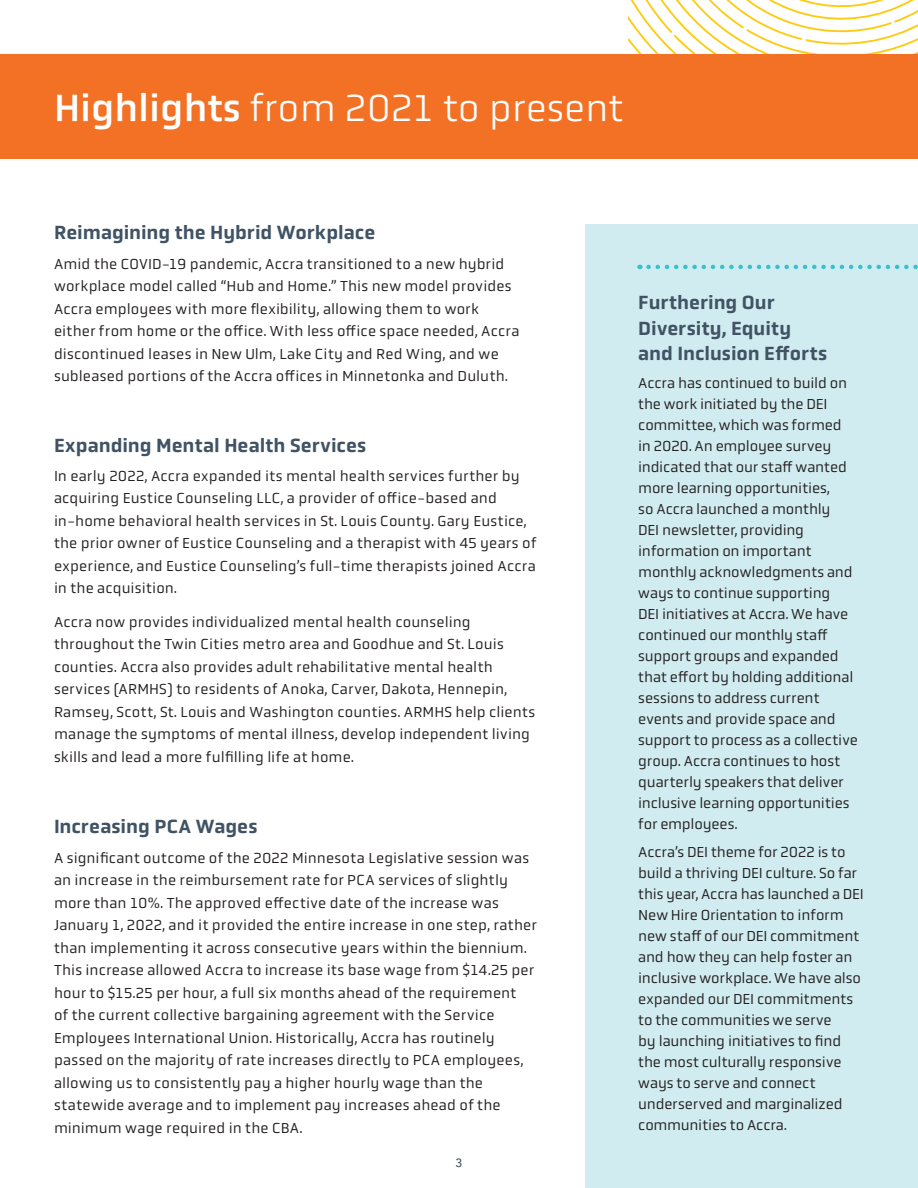
<style>
.page{position:relative;width:918px;height:1188px;background:#fff}
.page>*{position:absolute;margin:0;border:0;box-sizing:border-box;transform-origin:0 0}
.Page_Headline{font:300 39px "Obvia";color:#fff}
.Body_Header{font:500 19.5px/25.5px "Obvia";color:#405364}
.Body_copy{font:15px/22.5px "Obvia";letter-spacing:.01em;color:#231f20}
.Side_Bar_Text{font:15px/21px "Obvia";letter-spacing:-.01em;color:#231f20}
.t1{font:500 12px "Avenir";color:#405364}
.s1{font-weight:400}
</style>
<div class="page">
<svg style="left:629px;top:0;width:289px;height:54px"></svg>
<div style="left:585px;top:225px;width:333px;height:963px;background:#d1ecf0"></div>
<div style="left:0;top:54px;width:918px;height:105px;background:#f37124"></div>
<svg style="left:649px;top:265px;width:269px;height:4px"></svg>
<p class="Page_Headline" style="left:54px;top:85px;width:571px"><span class="s1">Highlights</span> from 2021 to present</p>
<p class="Body_Header" style="left:54px;top:220px;width:323px">Reimagining the Hybrid Workplace</p>
<p class="Body_copy" style="left:54px;top:252px;width:467px">Amid the COVID-19 pandemic, Accra transitioned to a new hybrid workplace model called “Hub and Home.” This new model provides Accra employees with more flexibility, allowing them to work either from home or the office. With less office space needed, Accra discontinued leases in New Ulm, Lake City and Red Wing, and we subleased portions of the Accra offices in Minnetonka and Duluth.</p>
<p class="Body_Header" style="left:54px;top:432px;width:314px">Expanding Mental Health Services</p>
<p class="Body_copy" style="left:54px;top:465px;width:484px">In early 2022, Accra expanded its mental health services further by acquiring Eustice Counseling LLC, a provider of office-based and in-home behavioral health services in St. Louis County. Gary Eustice, the prior owner of Eustice Counseling and a therapist with 45 years of experience, and Eustice Counseling’s full-time therapists joined Accra in the acquisition.</p>
<p class="Body_copy" style="left:54px;top:611px;width:483px">Accra now provides individualized mental health counseling throughout the Twin Cities metro area and Goodhue and St. Louis counties. Accra also provides adult rehabilitative mental health services (ARMHS) to residents of Anoka, Carver, Dakota, Hennepin, Ramsey, Scott, St. Louis and Washington counties. ARMHS help clients manage the symptoms of mental illness, develop independent living skills and lead a more fulfilling life at home.</p>
<p class="Body_Header" style="left:54px;top:814px;width:205px">Increasing PCA Wages</p>
<p class="Body_copy" style="left:54px;top:846px;width:484px">A significant outcome of the 2022 Minnesota Legislative session was an increase in the reimbursement rate for PCA services of slightly more than 10%. The approved effective date of the increase was January 1, 2022, and it provided the entire increase in one step, rather than implementing it across consecutive years within the biennium.<br>This increase allowed Accra to increase its base wage from $14.25 per hour to $15.25 per hour, a full six months ahead of the requirement<br>of the current collective bargaining agreement with the Service Employees International Union. Historically, Accra has routinely passed on the majority of rate increases directly to PCA employees, allowing us to consistently pay a higher hourly wage than the statewide average and to implement pay increases ahead of the minimum wage required in the CBA.</p>
<p class="t1" style="left:456px;top:1152px;width:8px">3</p>
<p class="Body_Header" style="left:638px;top:290px;width:191px">Furthering Our<br>Diversity, Equity and Inclusion Efforts</p>
<p class="Side_Bar_Text" style="left:638px;top:373px;width:221px">Accra has continued to build on the work initiated by the DEI committee, which was formed in 2020. An employee survey indicated that our staff wanted more learning opportunities,<br>so Accra launched a monthly<br>DEI newsletter, providing information on important monthly acknowledgments and ways to continue supporting<br>DEI initiatives at Accra. We have continued our monthly staff support groups and expanded that effort by holding additional sessions to address current events and provide space and support to process as a collective group. Accra continues to host quarterly speakers that deliver inclusive learning opportunities for employees.</p>
<p class="Side_Bar_Text" style="left:638px;top:841px;width:227px">Accra’s DEI theme for 2022 is to build a thriving DEI culture. So far this year, Accra has launched a DEI<br>New Hire Orientation to inform new staff of our DEI commitment and how they can help foster an inclusive workplace. We have also expanded our DEI commitments to the communities we serve<br>by launching initiatives to find the most culturally responsive ways to serve and connect underserved and marginalized communities to Accra.</p>
</div>
